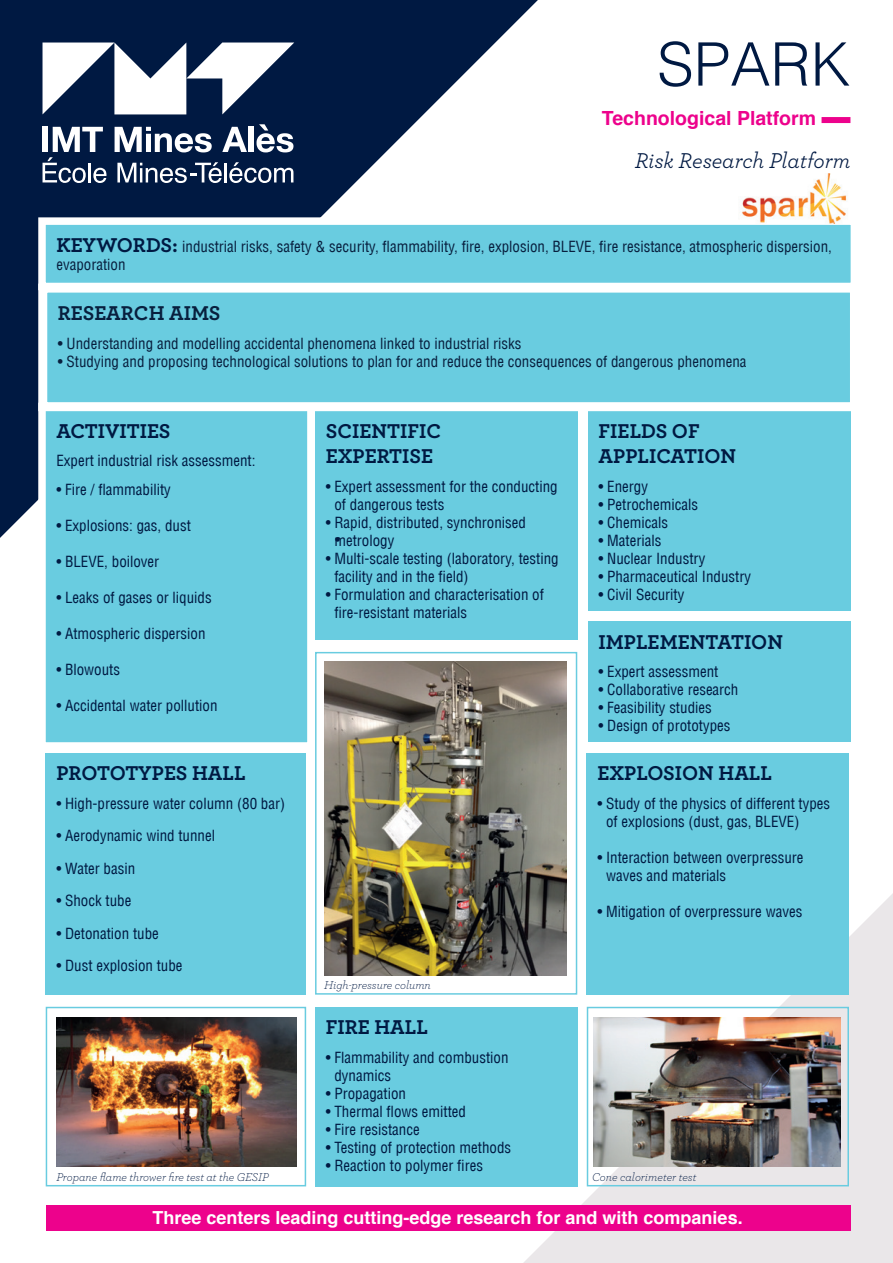
<style>
.page{position:relative;width:893px;height:1263px;background:#fff}
.page>*{position:absolute;margin:0;border:0;box-sizing:border-box;transform-origin:0 0}
.t1{font:300 60px "Helvetica";color:#001942}
.t2{font:italic 22.5px "Archer";color:#001942}
.t3{font:700 21px/25.2px "Archer";color:#001942}
.t4{font:700 21px "Archer";color:#081f3e}
.t5{font:700 19.5px "Helvetica";color:#ed028c}
.t6{font:700 18px "Helvetica";color:#fff}
.t7{font:condensed 15px/18px "Helvetica LT";color:#001942}
.t8{font:condensed 15px/18px "Helvetica LT";color:#081f3e}
.t9{font:italic 300 12px "Archer";color:#001942}
.s1{font-family:"Archer";font-weight:700;font-stretch:normal;font-size:21px;color:#001942}
</style>
<div class="page">
<svg style="left:0;top:0;width:538px;height:538px;fill:#001942"></svg>
<svg style="left:229px;top:162px;width:64px;height:21px"></svg>
<hr style="left:224px;top:163px;width:3px;height:19px;background:#fff">
<svg style="left:117px;top:162px;width:105px;height:21px"></svg>
<svg style="left:256px;top:124px;width:37px;height:28px"></svg>
<div style="left:249px;top:127px;width:5px;height:25px;background:#fff"></div>
<svg style="left:222px;top:127px;width:25px;height:25px"></svg>
<svg style="left:115px;top:127px;width:97px;height:25px"></svg>
<svg style="left:43px;top:127px;width:63px;height:56px"></svg>
<div style="left:43px;top:127px;width:5px;height:25px;background:#fff"></div>
<svg style="left:43px;top:43px;width:251px;height:71px"></svg>
<div style="left:821px;top:117px;width:29px;height:6px;background:#ed028c"></div>
<svg style="left:523px;top:893px;width:370px;height:370px;fill:#eae7e9"></svg>
<div style="left:315px;top:411px;width:262px;height:229px;background:#69cce0"></div>
<div style="left:42px;top:221px;width:812px;height:65px;background:#69cce0"></div>
<div style="left:38px;top:217px;width:820px;height:73px;border:8px solid #fff"></div>
<div style="left:42px;top:406px;width:269px;height:340px;background:#69cce0"></div>
<div style="left:38px;top:403px;width:277px;height:347px;border:8px solid #fff"></div>
<div style="left:588px;top:411px;width:262px;height:200px;background:#69cce0"></div>
<div style="left:587px;top:1007px;width:262px;height:179px;border:2px solid #69cce0"></div>
<img style="left:594px;top:1017px;width:247px;height:149px">
<div style="left:43px;top:288px;width:811px;height:119px;background:#69cce0"></div>
<div style="left:38px;top:284px;width:821px;height:127px;border:9px solid #fff"></div>
<div style="left:46px;top:1205px;width:804px;height:26px;background:#ed028c"></div>
<div style="left:588px;top:621px;width:262px;height:121px;background:#69cce0"></div>
<div style="left:46px;top:1007px;width:260px;height:179px;border:2px solid #69cce0"></div>
<img style="left:56px;top:1017px;width:241px;height:149px">
<div style="left:46px;top:753px;width:260px;height:242px;background:#69cce0"></div>
<div style="left:315px;top:652px;width:262px;height:343px;border:2px solid #69cce0"></div>
<img style="left:324px;top:661px;width:243px;height:315px">
<div style="left:587px;top:753px;width:262px;height:242px;background:#69cce0"></div>
<div style="left:315px;top:1007px;width:262px;height:179px;background:#69cce0"></div>
<img style="left:738px;top:173px;width:112px;height:50px">
<h1 class="t1" style="left:657px;top:13px;width:195px">SPARK</h1>
<h3 class="t5" style="left:602px;top:103px;width:216px">Technological Platform</h3>
<h2 class="t2" style="left:635px;top:145px;width:217px">Risk Research Platform</h2>
<p class="t8" style="left:56px;top:238px;width:777px"><span class="s1">KEYWORDS:</span> industrial risks, safety &amp; security, flammability, fire, explosion, BLEVE, fire resistance, atmospheric dispersion, evaporation</p>
<h3 class="t4" style="left:58px;top:296px;width:164px">RESEARCH AIMS</h3>
<p class="t8" style="left:58px;top:334px;width:465px">• Understanding and modelling accidental phenomena linked to industrial risks</p>
<p class="t8" style="left:58px;top:352px;width:690px">• Studying and proposing technological solutions to plan for and reduce the consequences of dangerous phenomena</p>
<h3 class="t3" style="left:56px;top:417px;width:116px">ACTIVITIES</h3>
<p class="t7" style="left:56px;top:452px;width:201px">Expert industrial risk assessment:</p>
<p class="t7" style="left:56px;top:481px;width:116px">• Fire / flammability</p>
<p class="t7" style="left:56px;top:517px;width:136px">• Explosions: gas, dust</p>
<p class="t7" style="left:56px;top:553px;width:104px">• BLEVE, boilover</p>
<p class="t7" style="left:56px;top:589px;width:157px">• Leaks of gases or liquids</p>
<p class="t7" style="left:56px;top:625px;width:151px">• Atmospheric dispersion</p>
<p class="t7" style="left:56px;top:661px;width:65px">• Blowouts</p>
<p class="t7" style="left:56px;top:697px;width:163px">• Accidental water pollution</p>
<h3 class="t3" style="left:56px;top:759px;width:191px">PROTOTYPES HALL</h3>
<p class="t7" style="left:56px;top:794px;width:230px">• High-pressure water column (80 bar)</p>
<p class="t7" style="left:56px;top:827px;width:160px">• Aerodynamic wind tunnel</p>
<p class="t7" style="left:56px;top:859px;width:80px">• Water basin</p>
<p class="t7" style="left:56px;top:891px;width:76px">• Shock tube</p>
<p class="t7" style="left:56px;top:924px;width:104px">• Detonation tube</p>
<p class="t7" style="left:56px;top:956px;width:128px">• Dust explosion tube</p>
<p class="t9" style="left:56px;top:1168px;width:214px">Propane flame thrower fire test at the GESIP</p>
<h3 class="t3" style="left:326px;top:417px;width:117px">SCIENTIFIC<br>EXPERTISE</h3>
<p class="t7" style="left:334px;top:478px;width:225px;text-indent:-9px">• Expert assessment for the conducting of dangerous tests</p>
<p class="t7" style="left:334px;top:514px;width:193px;text-indent:-9px">• Rapid, distributed, synchronised metrology</p>
<p class="t7" style="left:334px;top:550px;width:226px;text-indent:-9px">• Multi-scale testing (laboratory, testing facility and in the field)</p>
<p class="t7" style="left:334px;top:586px;width:211px;text-indent:-9px">• Formulation and characterisation of fire-resistant materials</p>
<p class="t7" style="left:335px;top:531px;width:6px">•</p>
<p class="t9" style="left:324px;top:977px;width:108px">High-pressure column</p>
<h3 class="t3" style="left:326px;top:1013px;width:104px">FIRE HALL</h3>
<p class="t7" style="left:334px;top:1048px;width:176px;text-indent:-9px">• Flammability and combustion dynamics</p>
<p class="t7" style="left:326px;top:1084px;width:82px">• Propagation</p>
<p class="t7" style="left:326px;top:1102px;width:142px">• Thermal flows emitted</p>
<p class="t7" style="left:326px;top:1120px;width:96px">• Fire resistance</p>
<p class="t7" style="left:326px;top:1138px;width:187px">• Testing of protection methods</p>
<p class="t7" style="left:326px;top:1156px;width:159px">• Reaction to polymer fires</p>
<h3 class="t3" style="left:598px;top:417px;width:139px">FIELDS OF<br>APPLICATION</h3>
<p class="t7" style="left:598px;top:478px;width:51px">• Energy</p>
<p class="t7" style="left:598px;top:496px;width:101px">• Petrochemicals</p>
<p class="t7" style="left:598px;top:514px;width:71px">• Chemicals</p>
<p class="t7" style="left:598px;top:532px;width:64px">• Materials</p>
<p class="t7" style="left:598px;top:550px;width:108px">• Nuclear Industry</p>
<p class="t7" style="left:598px;top:568px;width:154px">• Pharmaceutical Industry</p>
<p class="t7" style="left:598px;top:586px;width:87px">• Civil Security</p>
<h3 class="t3" style="left:598px;top:628px;width:186px">IMPLEMENTATION</h3>
<p class="t7" style="left:598px;top:663px;width:121px">• Expert assessment</p>
<p class="t7" style="left:598px;top:681px;width:141px">• Collaborative research</p>
<p class="t7" style="left:598px;top:699px;width:115px">• Feasibility studies</p>
<p class="t7" style="left:598px;top:717px;width:134px">• Design of prototypes</p>
<h3 class="t3" style="left:597px;top:759px;width:176px">EXPLOSION HALL</h3>
<p class="t7" style="left:606px;top:794px;width:226px;text-indent:-9px">• Study of the physics of different types of explosions (dust, gas, BLEVE)</p>
<p class="t7" style="left:606px;top:848px;width:199px;text-indent:-9px">• Interaction between overpressure waves and materials</p>
<p class="t7" style="left:597px;top:902px;width:206px">• Mitigation of overpressure waves</p>
<p class="t9" style="left:592px;top:1168px;width:106px">Cone calorimeter test</p>
<p class="t6" style="left:152px;top:1203px;width:592px">Three centers leading cutting-edge research for and with companies.</p>
</div>
